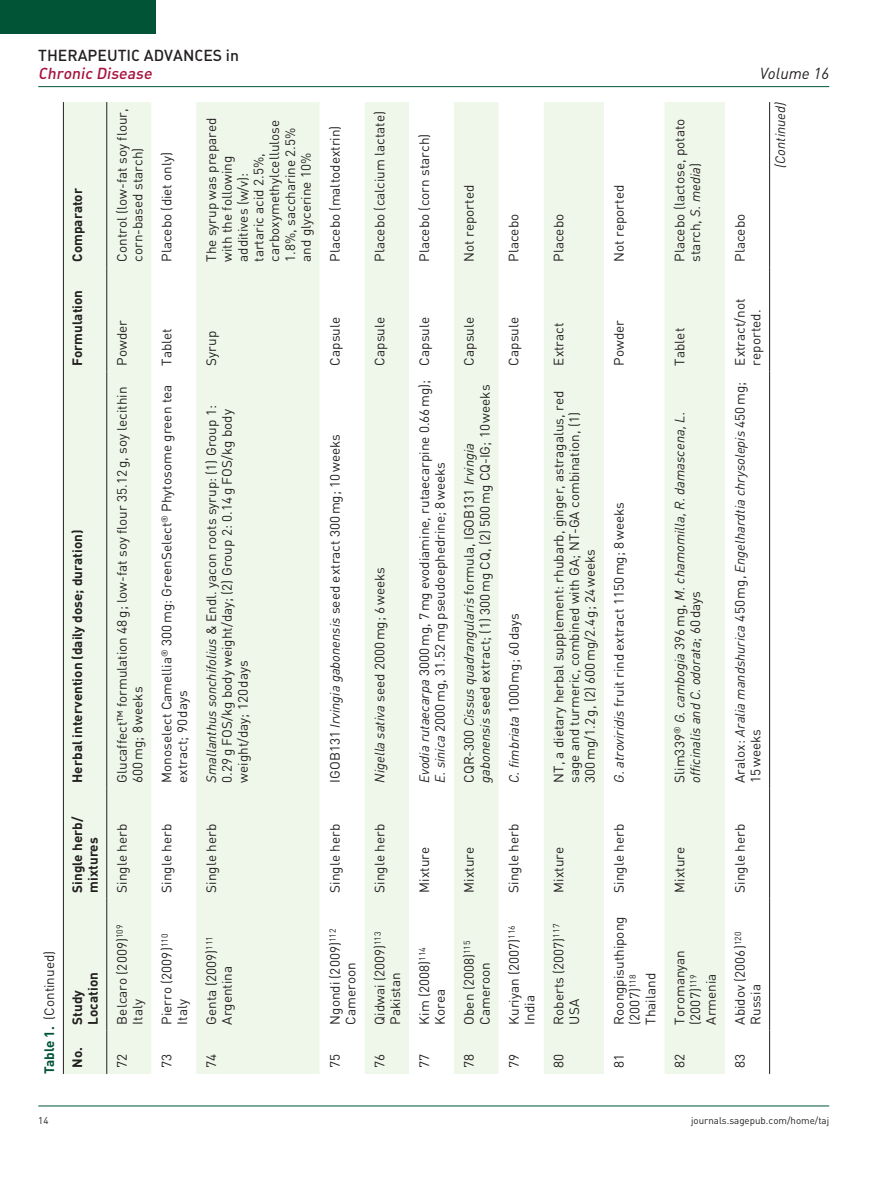
<style>
.page{position:relative;width:893px;height:1191px;background:#fff}
.page>*{position:absolute;margin:0;border:0;box-sizing:border-box;transform-origin:0 0}
.t1{font:15.75px "DIN Medium Alternate";color:#231f20}
.t2{font:italic 15.75px "DIN Medium Alternate";color:#a6133e}
.t3{font:italic 15.75px "DIN";color:#231f20}
.t4{font:13.5px/15.8px "DIN";color:#231f20}
.t5{font:italic 13.5px/15.8px "DIN";color:#231f20}
.t6{font:700 13.5px/15.8px "DIN";color:#231f20}
.t7{font:9.75px "DIN";color:#231f20}
.s1{font-weight:700;color:#015436}
.s2{font-style:italic}
.s3{font-style:normal}
</style>
<div class="page">
<hr style="left:38px;top:86px;width:791px;height:1px;background:#015436">
<hr style="left:38px;top:1105px;width:791px;height:1px;background:#015436">
<div style="left:0;top:0;width:155px;height:34px;background:#015436"></div>
<div style="left:64px;top:102px;width:87px;height:972px;background:#eff7ea"></div>
<svg style="left:196px;top:102px;width:529px;height:972px;fill:#eff7ea"></svg>
<hr style="left:106px;top:1030px;width:1px;height:44px;background:#231f20">
<hr style="left:106px;top:898px;width:1px;height:132px;background:#231f20">
<hr style="left:106px;top:788px;width:1px;height:110px;background:#231f20">
<hr style="left:106px;top:371px;width:1px;height:417px;background:#231f20">
<hr style="left:106px;top:268px;width:1px;height:103px;background:#231f20">
<hr style="left:106px;top:102px;width:1px;height:166px;background:#231f20">
<hr style="left:769px;top:1030px;width:1px;height:44px;background:#231f20">
<hr style="left:769px;top:898px;width:1px;height:132px;background:#231f20">
<hr style="left:769px;top:788px;width:1px;height:110px;background:#231f20">
<hr style="left:769px;top:371px;width:1px;height:417px;background:#231f20">
<hr style="left:769px;top:268px;width:1px;height:103px;background:#231f20">
<hr style="left:769px;top:102px;width:1px;height:166px;background:#231f20">
<hr style="left:63px;top:102px;width:1px;height:972px;background:#231f20">
<p class="t1" style="left:38px;top:45px;width:202px">THERAPEUTIC ADVANCES IN</p>
<p class="t2" style="left:38px;top:63px;width:118px">Chronic Disease</p>
<p class="t6" style="left:69px;top:262px;width:75px;rotate:-90deg">Comparator</p>
<p class="t6" style="left:69px;top:365px;width:77px;rotate:-90deg">Formulation</p>
<p class="t6" style="left:69px;top:782px;width:254px;rotate:-90deg">Herbal intervention (daily dose; duration)</p>
<p class="t6" style="left:69px;top:892px;width:77px;rotate:-90deg">Single herb/ mixtures</p>
<p class="t4" style="left:41px;top:1074px;width:125px;rotate:-90deg"><span class="s1">Table 1.</span> (Continued)</p>
<p class="t6" style="left:69px;top:1024px;width:54px;text-indent:-43px;rotate:-90deg">No. Study<br>Location</p>
<p class="t4" style="left:114px;top:262px;width:155px;rotate:-90deg">Control (low-fat soy flour, corn-based starch)</p>
<p class="t4" style="left:158px;top:262px;width:111px;rotate:-90deg">Placebo (diet only)</p>
<p class="t4" style="left:203px;top:262px;width:146px;rotate:-90deg">The syrup was prepared with the following additives (w/v):<br>tartaric acid 2.5%, carboxymethylcellulose<br>1.8%, saccharine 2.5% and glycerine 10%</p>
<p class="t4" style="left:114px;top:365px;width:47px;rotate:-90deg">Powder</p>
<p class="t4" style="left:114px;top:782px;width:398px;rotate:-90deg">Glucaffect™ formulation 48g; low-fat soy flour 35.12g, soy lecithin<br>600mg; 8weeks</p>
<p class="t4" style="left:158px;top:365px;width:39px;rotate:-90deg">Tablet</p>
<p class="t4" style="left:158px;top:782px;width:399px;rotate:-90deg">Monoselect Camellia<sup>®</sup> 300mg: GreenSelect<sup>®</sup> Phytosome green tea extract; 90days</p>
<p class="t4" style="left:203px;top:365px;width:36px;rotate:-90deg">Syrup</p>
<p class="t4" style="left:203px;top:782px;width:379px;rotate:-90deg"><span class="s2">Smallanthus sonchifolius</span> &amp; Endl. yacon roots syrup: (1) Group 1:<br>0.29g FOS/kg body weight/day; (2) Group 2: 0.14g FOS/kg body weight/day; 120days</p>
<p class="t4" style="left:114px;top:892px;width:70px;rotate:-90deg">Single herb</p>
<p class="t4" style="left:114px;top:1024px;width:102px;rotate:-90deg">Belcaro (2009)<sup>109<br></sup>Italy</p>
<p class="t4" style="left:114px;top:1068px;width:16px;rotate:-90deg">72</p>
<p class="t4" style="left:158px;top:892px;width:70px;rotate:-90deg">Single herb</p>
<p class="t4" style="left:203px;top:892px;width:70px;rotate:-90deg">Single herb</p>
<p class="t4" style="left:158px;top:1024px;width:92px;rotate:-90deg">Pierro (2009)<sup>110<br></sup>Italy</p>
<p class="t4" style="left:158px;top:1068px;width:16px;rotate:-90deg">73</p>
<p class="t4" style="left:203px;top:1024px;width:90px;rotate:-90deg">Genta (2009)<sup>111<br></sup>Argentina</p>
<p class="t4" style="left:203px;top:1068px;width:16px;rotate:-90deg">74</p>
<p class="t4" style="left:327px;top:262px;width:138px;rotate:-90deg">Placebo (maltodextrin)</p>
<p class="t4" style="left:327px;top:365px;width:50px;rotate:-90deg">Capsule</p>
<p class="t4" style="left:327px;top:782px;width:350px;rotate:-90deg">IGOB131 <span class="s2">Irvingia gabonensis</span> seed extract 300mg; 10weeks</p>
<p class="t4" style="left:327px;top:892px;width:70px;rotate:-90deg">Single herb</p>
<p class="t4" style="left:327px;top:1024px;width:98px;rotate:-90deg">Ngondi (2009)<sup>112<br></sup>Cameroon</p>
<p class="t4" style="left:327px;top:1068px;width:16px;rotate:-90deg">75</p>
<p class="t4" style="left:371px;top:262px;width:152px;rotate:-90deg">Placebo (calcium lactate)</p>
<p class="t4" style="left:416px;top:262px;width:129px;rotate:-90deg">Placebo (corn starch)</p>
<p class="t4" style="left:461px;top:262px;width:78px;rotate:-90deg">Not reported</p>
<p class="t4" style="left:506px;top:262px;width:49px;rotate:-90deg">Placebo</p>
<p class="t4" style="left:550px;top:262px;width:49px;rotate:-90deg">Placebo</p>
<p class="t4" style="left:611px;top:262px;width:78px;rotate:-90deg">Not reported</p>
<p class="t4" style="left:371px;top:365px;width:50px;rotate:-90deg">Capsule</p>
<p class="t4" style="left:371px;top:782px;width:217px;rotate:-90deg"><span class="s2">Nigella sativa</span> seed 2000mg; 6weeks</p>
<p class="t4" style="left:371px;top:892px;width:70px;rotate:-90deg">Single herb</p>
<p class="t4" style="left:371px;top:1024px;width:95px;rotate:-90deg">Qidwai (2009)<sup>113<br></sup>Pakistan</p>
<p class="t4" style="left:371px;top:1068px;width:16px;rotate:-90deg">76</p>
<p class="t4" style="left:416px;top:365px;width:50px;rotate:-90deg">Capsule</p>
<p class="t4" style="left:416px;top:782px;width:404px;rotate:-90deg"><span class="s2">Evodia rutaecarpa</span> 3000mg, 7mg evodiamine, rutaecarpine 0.66mg);<br><span class="s2">E. sinica</span> 2000mg, 31.52mg pseudoephedrine; 8weeks</p>
<p class="t4" style="left:461px;top:365px;width:50px;rotate:-90deg">Capsule</p>
<p class="t4" style="left:461px;top:782px;width:400px;rotate:-90deg">CQR-300 <span class="s2">Cissus quadrangularis</span> formula, IGOB131 <span class="s2">Irvingia gabonensis</span> seed extract; (1) 300mg CQ, (2) 500mg CQ-IG; 10weeks</p>
<p class="t4" style="left:506px;top:365px;width:50px;rotate:-90deg">Capsule</p>
<p class="t4" style="left:506px;top:782px;width:171px;rotate:-90deg"><span class="s2">C. fimbriata</span> 1000mg; 60days</p>
<p class="t4" style="left:416px;top:892px;width:47px;rotate:-90deg">Mixture</p>
<p class="t4" style="left:461px;top:892px;width:47px;rotate:-90deg">Mixture</p>
<p class="t4" style="left:416px;top:1024px;width:79px;rotate:-90deg">Kim (2008)<sup>114<br></sup>Korea</p>
<p class="t4" style="left:416px;top:1068px;width:16px;rotate:-90deg">77</p>
<p class="t4" style="left:461px;top:1024px;width:86px;rotate:-90deg">Oben (2008)<sup>115<br></sup>Cameroon</p>
<p class="t4" style="left:461px;top:1068px;width:16px;rotate:-90deg">78</p>
<p class="t4" style="left:506px;top:892px;width:70px;rotate:-90deg">Single herb</p>
<p class="t4" style="left:506px;top:1024px;width:101px;rotate:-90deg">Kuriyan (2007)<sup>116<br></sup>India</p>
<p class="t4" style="left:506px;top:1068px;width:16px;rotate:-90deg">79</p>
<p class="t4" style="left:550px;top:365px;width:44px;rotate:-90deg">Extract</p>
<p class="t4" style="left:550px;top:782px;width:393px;rotate:-90deg">NT, a dietary herbal supplement: rhubarb, ginger, astragalus, red sage and turmeric, combined with GA; NT-GA combination, (1)<br>300mg/1.2g, (2) 600mg/2.4g; 24weeks</p>
<p class="t4" style="left:611px;top:365px;width:47px;rotate:-90deg">Powder</p>
<p class="t4" style="left:611px;top:782px;width:282px;rotate:-90deg"><span class="s2">G. atroviridis</span> fruit rind extract 1150mg; 8weeks</p>
<p class="t4" style="left:550px;top:892px;width:47px;rotate:-90deg">Mixture</p>
<p class="t4" style="left:550px;top:1024px;width:102px;rotate:-90deg">Roberts (2007)<sup>117<br></sup>USA</p>
<p class="t4" style="left:550px;top:1068px;width:16px;rotate:-90deg">80</p>
<p class="t4" style="left:611px;top:892px;width:70px;rotate:-90deg">Single herb</p>
<p class="t4" style="left:611px;top:1024px;width:110px;rotate:-90deg">Roongpisuthipong (2007)<sup>118<br></sup>Thailand</p>
<p class="t4" style="left:611px;top:1068px;width:16px;rotate:-90deg">81</p>
<p class="t4" style="left:671px;top:262px;width:145px;rotate:-90deg">Placebo (lactose, potato starch, <span class="s2">S. media</span>)</p>
<p class="t4" style="left:671px;top:365px;width:39px;rotate:-90deg">Tablet</p>
<p class="t5" style="left:671px;top:782px;width:372px;rotate:-90deg"><span class="s3">Slim339</span><sup>®</sup> G. cambogia <span class="s3">396mg,</span> M. chamomilla, R. damascena, L. officinalis and C. odorata<span class="s3">; 60days</span></p>
<p class="t4" style="left:671px;top:892px;width:47px;rotate:-90deg">Mixture</p>
<p class="t4" style="left:671px;top:1024px;width:76px;rotate:-90deg">Toromanyan (2007)<sup>119<br></sup>Armenia</p>
<p class="t4" style="left:671px;top:1068px;width:16px;rotate:-90deg">82</p>
<p class="t3" style="left:760px;top:63px;width:71px">Volume 16</p>
<p class="t5" style="left:772px;top:168px;width:67px;rotate:-90deg">(Continued)</p>
<p class="t4" style="left:732px;top:262px;width:49px;rotate:-90deg">Placebo</p>
<p class="t4" style="left:732px;top:365px;width:68px;rotate:-90deg">Extract/not reported.</p>
<p class="t5" style="left:732px;top:782px;width:403px;rotate:-90deg"><span class="s3">Aralox:</span> Aralia mandshurica <span class="s3">450mg,</span> Engelhardtia chrysolepis <span class="s3">450mg;<br>15weeks</span></p>
<p class="t4" style="left:732px;top:892px;width:70px;rotate:-90deg">Single herb</p>
<p class="t4" style="left:732px;top:1024px;width:94px;rotate:-90deg">Abidov (2006)<sup>120<br></sup>Russia</p>
<p class="t4" style="left:732px;top:1068px;width:16px;rotate:-90deg">83</p>
<p class="t7" style="left:38px;top:1114px;width:12px">14</p>
<p class="t7" style="left:691px;top:1114px;width:140px">journals.sagepub.com/home/taj</p>
</div>
